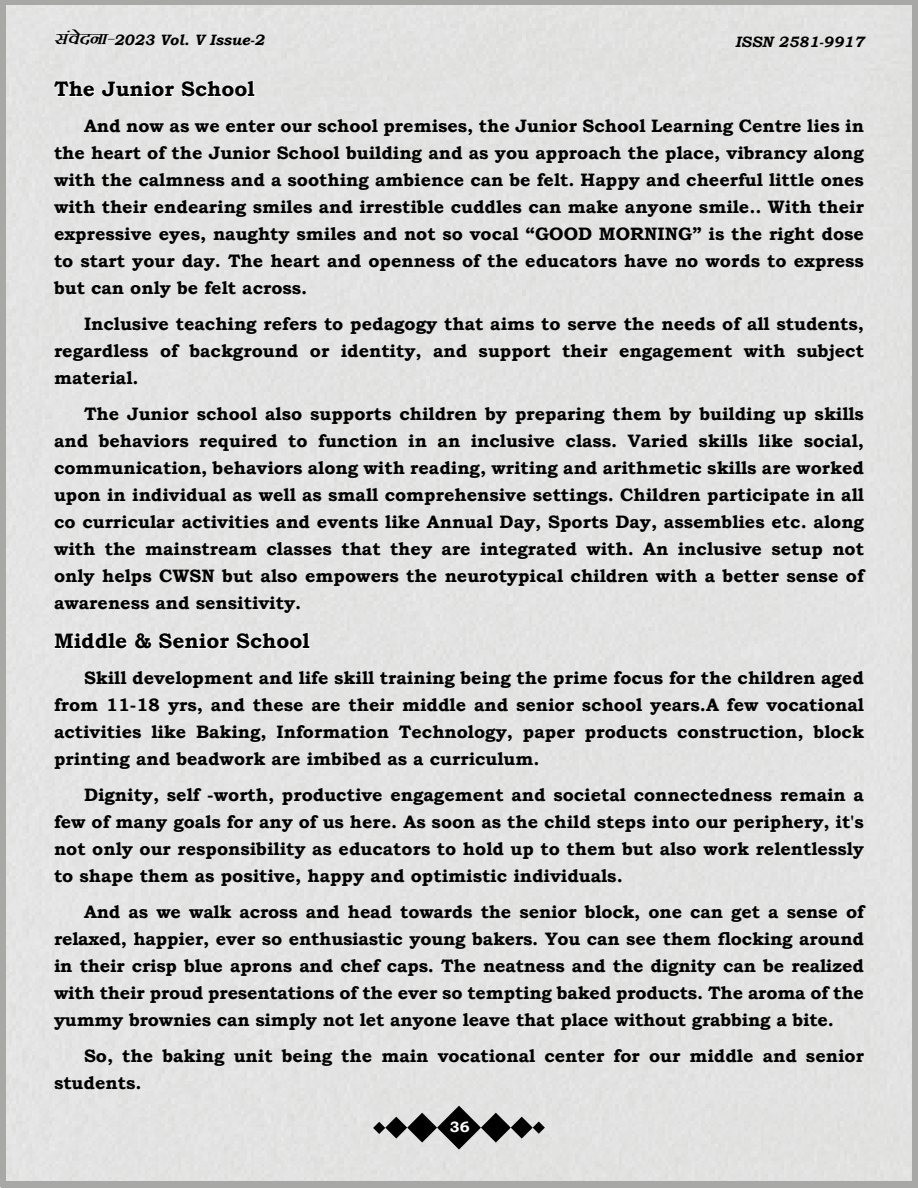
<style>
.page{position:relative;width:918px;height:1188px;background:#fff}
.page>*{position:absolute;margin:0;border:0;box-sizing:border-box;transform-origin:0 0}
.Eng__Text_Sub_Headin{font:700 21px "Bookman Old Style";color:#000}
.English_Paragrah{font:700 18px/27px "Bookman Old Style";color:#000;text-align:justify}
.t1{font:italic 700 15px "Bookman Old Style";color:#000}
.t2{font:700 15px "Bookman Old Style";color:#fff}
.s1{font-family:"Kruti Dev 100";font-size:19.5px}
</style>
<div class="page">
<div style="left:0;top:0;width:918px;height:1187px;background:#e3e3e3"></div>
<svg style="left:373px;top:1106px;width:172px;height:44px;background:#989897"></svg>
<svg style="left:52px;top:79px;width:204px;height:19px"></svg>
<svg style="left:53px;top:626px;width:258px;height:24px"></svg>
<p class="t1" style="left:54px;top:29px;width:212px"><span class="s1">laosnuk&amp;</span>2023 Vol. V Issue-2</p>
<p class="t1" style="left:735px;top:32px;width:130px">ISSN 2581-9917</p>
<p class="Eng__Text_Sub_Headin" style="left:54px;top:74px;width:202px">The Junior School</p>
<p class="English_Paragrah" style="left:54px;top:112px;width:811px;text-indent:30px">And now as we enter our school premises, the Junior School Learning Centre lies in the heart of the Junior School building and as you approach the place, vibrancy along with the calmness and a soothing ambience can be felt. Happy and cheerful little ones with their endearing smiles and irrestible cuddles can make anyone smile.. With their expressive eyes, naughty smiles and not so vocal “GOOD MORNING” is the right dose to start your day. The heart and openness of the educators have no words to express but can only be felt across.</p>
<p class="English_Paragrah" style="left:54px;top:310px;width:812px;text-indent:30px">Inclusive teaching refers to pedagogy that aims to serve the needs of all students, regardless of background or identity, and support their engagement with subject material.</p>
<p class="English_Paragrah" style="left:54px;top:400px;width:812px;text-indent:30px">The Junior school also supports children by preparing them by building up skills and behaviors required to function in an inclusive class. Varied skills like social, communication, behaviors along with reading, writing and arithmetic skills are worked upon in individual as well as small comprehensive settings. Children participate in all co curricular activities and events like Annual Day, Sports Day, assemblies etc. along with the mainstream classes that they are integrated with. An inclusive setup not only helps CWSN but also empowers the neurotypical children with a better sense of awareness and sensitivity.</p>
<p class="Eng__Text_Sub_Headin" style="left:54px;top:626px;width:257px">Middle &amp; Senior School</p>
<p class="English_Paragrah" style="left:54px;top:664px;width:812px;text-indent:30px">Skill development and life skill training being the prime focus for the children aged from 11-18 yrs, and these are their middle and senior school years.A few vocational activities like Baking, Information Technology, paper products construction, block printing and beadwork are imbibed as a curriculum.</p>
<p class="English_Paragrah" style="left:54px;top:781px;width:812px;text-indent:30px">Dignity, self -worth, productive engagement and societal connectedness remain a few of many goals for any of us here. As soon as the child steps into our periphery, it's not only our responsibility as educators to hold up to them but also work relentlessly to shape them as positive, happy and optimistic individuals.</p>
<p class="English_Paragrah" style="left:54px;top:898px;width:811px;text-indent:30px">And as we walk across and head towards the senior block, one can get a sense of relaxed, happier, ever so enthusiastic young bakers. You can see them flocking around in their crisp blue aprons and chef caps. The neatness and the dignity can be realized with their proud presentations of the ever so tempting baked products. The aroma of the yummy brownies can simply not let anyone leave that place without grabbing a bite.</p>
<p class="English_Paragrah" style="left:54px;top:1042px;width:811px;text-indent:30px">So, the baking unit being the main vocational center for our middle and senior students.</p>
<p class="t2" style="left:450px;top:1116px;width:21px">36</p>
</div>
